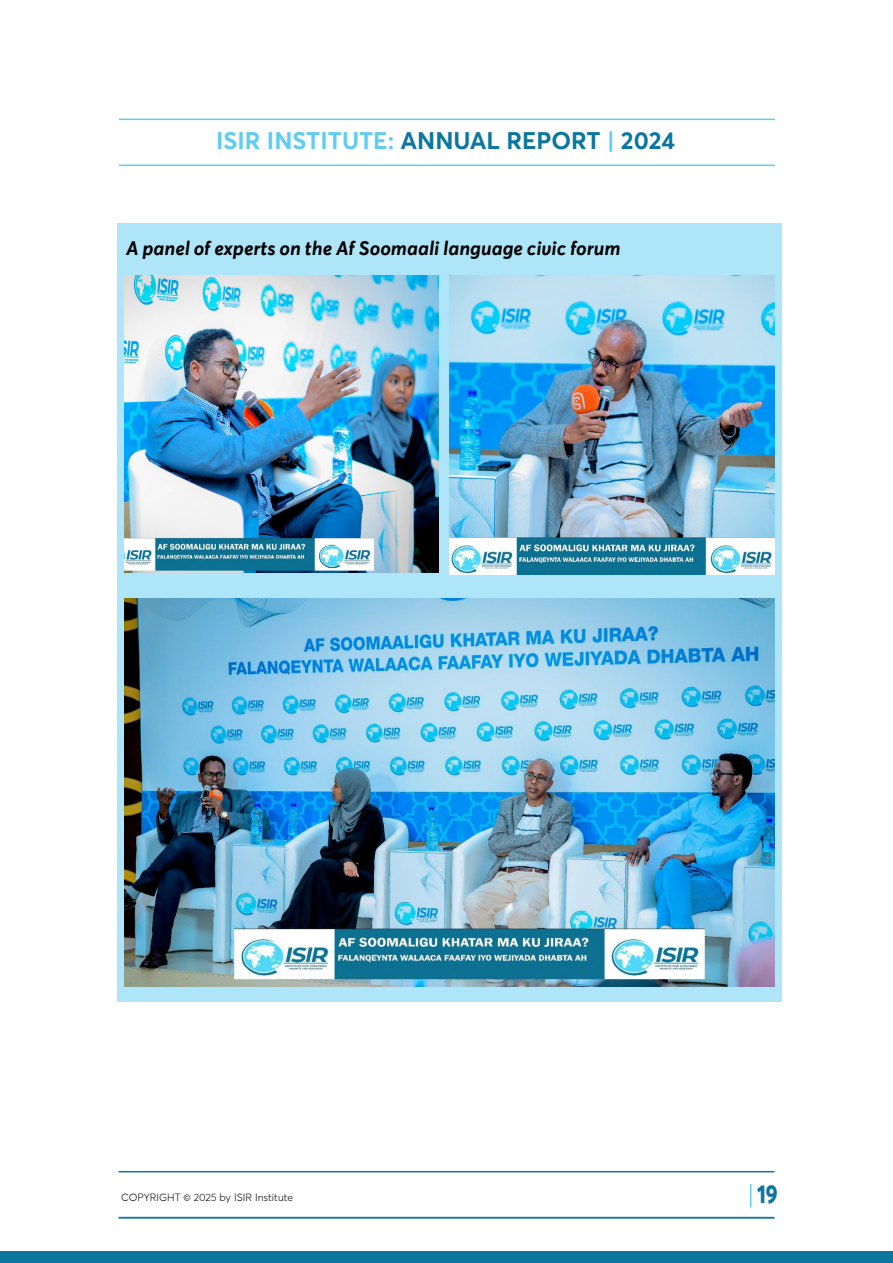
<style>
.page{position:relative;width:893px;height:1263px;background:#fff}
.page>*{position:absolute;margin:0;border:0;box-sizing:border-box;transform-origin:0 0}
.t1{font:800 25.35px "Averta Std";color:#0b769e;scale:.83 1}
.t2{font:700 24px "Averta Std";color:#0b769e}
.t3{font:italic 700 19.5px "Averta Std";color:#000}
.t4{font:300 10.5px "Averta Std";color:#000}
.s1{color:#60ccf2}
.s2{color:#5eccf2}
</style>
<div class="page">
<hr style="left:119px;top:119px;width:656px;height:1px;background:#60ccf2">
<hr style="left:119px;top:165px;width:656px;height:1px;background:#5eccf2">
<hr style="left:118px;top:1171px;width:656px;height:1px;background:#0b769e">
<hr style="left:118px;top:1217px;width:656px;height:1px;background:#0b769e">
<svg style="left:750px;top:1184px;width:1px;height:23px"></svg>
<div style="left:0;top:1251px;width:893px;height:12px;background:#0b769e"></div>
<div style="left:117px;top:223px;width:664px;height:778px;background:#aee5f8"></div>
<img style="left:125px;top:598px;width:649px;height:389px">
<img style="left:124px;top:275px;width:315px;height:297px">
<img style="left:449px;top:275px;width:325px;height:299px">
<p class="t2" style="left:216px;top:126px;width:460px"><span class="s1">ISIR INSTITUTE:</span> ANNUAL REPORT <span class="s2">|</span> 2024</p>
<p class="t3" style="left:126px;top:236px;width:496px">A panel of experts on the Af Soomaali language civic forum</p>
<p class="t4" style="left:121px;top:1191px;width:173px">COPYRIGHT © 2025 by ISIR Institute</p>
<p class="t1" style="left:757px;top:1178px;width:26px">19</p>
</div>
